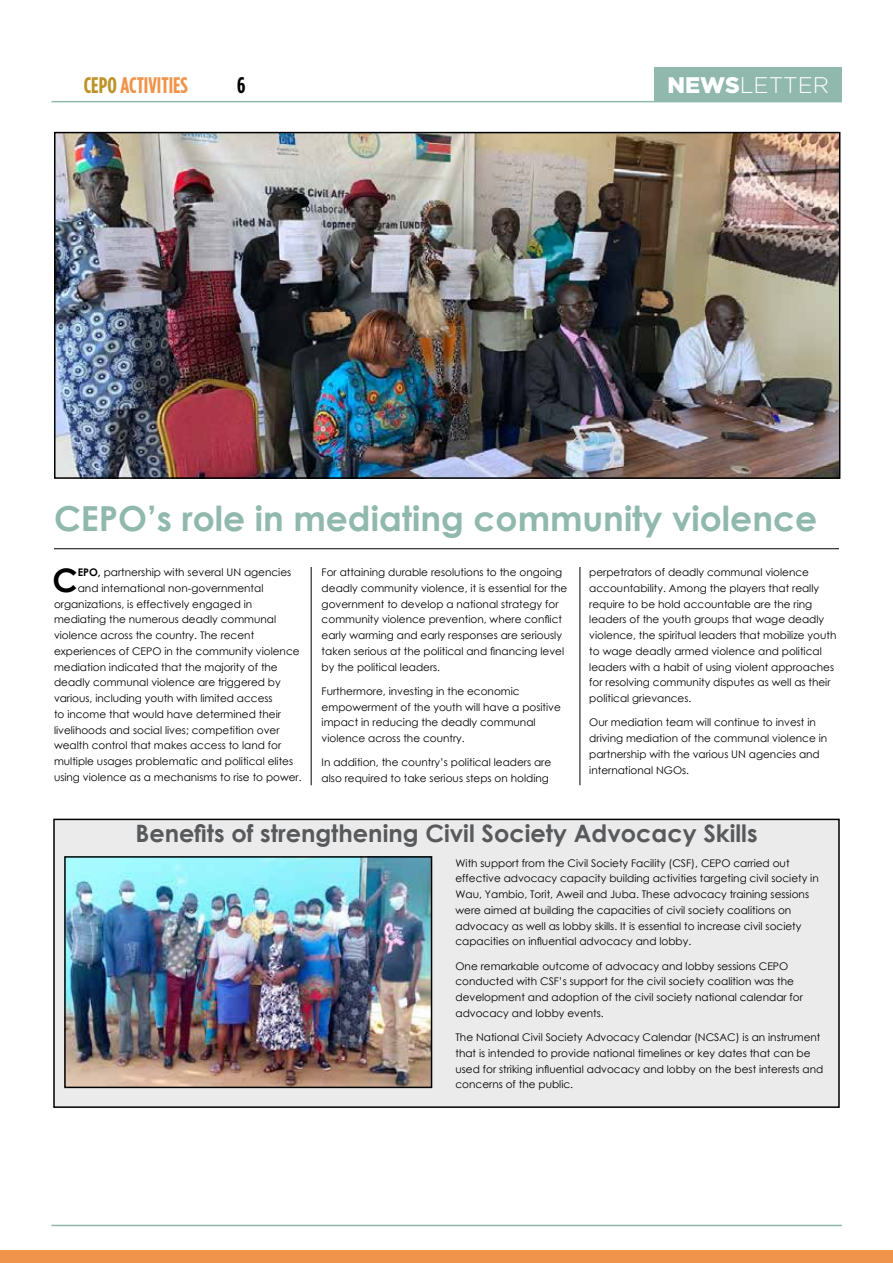
<style>
.page{position:relative;width:893px;height:1263px;background:#fff}
.page>*{position:absolute;margin:0;border:0;box-sizing:border-box;transform-origin:0 0}
.t1{font:700 34.5px "Century Gothic";color:#90b8ad}
.t2{font:700 32.4px "Century Gothic";color:#000}
.t3{font:700 24px "Century Gothic";color:#58595b}
.t4{font:700 22.5px "Gotham Cond";color:#f0944b}
.t5{font:300 22.5px "Gotham";color:#fff}
.t6{font:700 22.5px "Gotham Cond";color:#000}
.t7{font:10.5px/15.8px "Century Gothic";color:#000}
.s1{color:#bd9327}
.s2{font-weight:900}
.s3{font-weight:700}
</style>
<div class="page">
<div style="left:655px;top:67px;width:187px;height:35px;background:#90b8ad"></div>
<hr style="left:52px;top:101px;width:790px;height:1px;background:#90b8ad">
<hr style="left:52px;top:1225px;width:790px;height:1px;background:#90b8ad">
<div style="left:0;top:1251px;width:893px;height:12px;background:#f0944b"></div>
<img style="left:57px;top:135px;width:780px;height:341px">
<div style="left:54px;top:132px;width:786px;height:347px;border:2px solid #000"></div>
<div style="left:54px;top:819px;width:785px;height:288px;background:#ebebec"></div>
<img style="left:67px;top:859px;width:362px;height:226px">
<div style="left:64px;top:856px;width:368px;height:232px;border:2px solid #000"></div>
<div style="left:53px;top:819px;width:787px;height:289px;border:2px solid #000"></div>
<hr style="left:311px;top:567px;width:1px;height:218px;background:#000">
<hr style="left:54px;top:548px;width:785px;height:1px;background:#000">
<hr style="left:580px;top:567px;width:1px;height:218px;background:#000">
<h3 class="t4" style="left:84px;top:72px;width:106px"><span class="s1">CEPO</span> ACTIVITIES</h3>
<h3 class="t6" style="left:237px;top:72px;width:10px">6</h3>
<h3 class="t5" style="left:668px;top:71px;width:163px"><span class="s2">NEWS</span>LETTER</h3>
<h1 class="t1" style="left:54px;top:492px;width:765px">CEPO’s role in mediating community violence</h1>
<h2 class="t2" style="left:52px;top:555px;width:27px">C</h2>
<p class="t7" style="left:78px;top:564px;width:215px"><span class="s3">EPO,</span> partnership with several UN agencies</p>
<p class="t7" style="left:589px;top:564px;width:249px">perpetrators of deadly communal violence accountability. Among the players that really require to be hold accountable are the ring leaders of the youth groups that wage deadly violence, the spiritual leaders that mobilize youth to wage deadly armed violence and political leaders with a habit of using violent approaches for resolving community disputes as well as their political grievances.</p>
<p class="t7" style="left:589px;top:714px;width:240px">Our mediation team will continue to invest in driving mediation of the communal violence in partnership with the various UN agencies and international NGOs.</p>
<p class="t7" style="left:322px;top:564px;width:247px">For attaining durable resolutions to the ongoing deadly community violence, it is essential for the government to develop a national strategy for community violence prevention, where conflict early warming and early responses are seriously taken serious at the political and financing level by the political leaders.</p>
<p class="t7" style="left:322px;top:683px;width:241px">Furthermore, investing in the economic empowerment of the youth will have a positive impact in reducing the deadly communal violence across the country.</p>
<p class="t7" style="left:322px;top:754px;width:231px">In addition, the country’s political leaders are also required to take serious steps on holding</p>
<p class="t7" style="left:78px;top:580px;width:187px">and international non-governmental</p>
<p class="t7" style="left:54px;top:596px;width:200px">organizations, is effectively engaged in</p>
<p class="t7" style="left:54px;top:611px;width:224px">mediating the numerous deadly communal</p>
<p class="t7" style="left:54px;top:627px;width:202px">violence across the country. The recent</p>
<p class="t7" style="left:54px;top:643px;width:247px">experiences of CEPO in the community violence</p>
<p class="t7" style="left:54px;top:659px;width:225px">mediation indicated that the majority of the</p>
<p class="t7" style="left:54px;top:674px;width:228px">deadly communal violence are triggered by</p>
<p class="t7" style="left:54px;top:690px;width:220px">various, including youth with limited access</p>
<p class="t7" style="left:54px;top:706px;width:228px">to income that would have determined their</p>
<p class="t7" style="left:54px;top:722px;width:227px">livelihoods and social lives; competition over</p>
<p class="t7" style="left:54px;top:737px;width:229px">wealth control that makes access to land for</p>
<p class="t7" style="left:54px;top:753px;width:241px">multiple usages problematic and political elites</p>
<p class="t7" style="left:54px;top:769px;width:249px">using violence as a mechanisms to rise to power.</p>
<h3 class="t3" style="left:135px;top:815px;width:624px">Benefits of strengthening Civil Society Advocacy Skills</h3>
<p class="t7" style="left:455px;top:855px;width:365px">With support from the Civil Society Facility (CSF), CEPO carried out effective advocacy capacity building activities targeting civil society in Wau, Yambio, Torit, Aweil and Juba. These advocacy training sessions were aimed at building the capacities of civil society coalitions on advocacy as well as lobby skills. It is essential to increase civil society capacities on influential advocacy and lobby.</p>
<p class="t7" style="left:455px;top:958px;width:349px">One remarkable outcome of advocacy and lobby sessions CEPO conducted with CSF’s support for the civil society coalition was the development and adoption of the civil society national calendar for advocacy and lobby events.</p>
<p class="t7" style="left:455px;top:1029px;width:369px">The National Civil Society Advocacy Calendar (NCSAC) is an instrument that is intended to provide national timelines or key dates that can be used for striking influential advocacy and lobby on the best interests and concerns of the public.</p>
</div>
